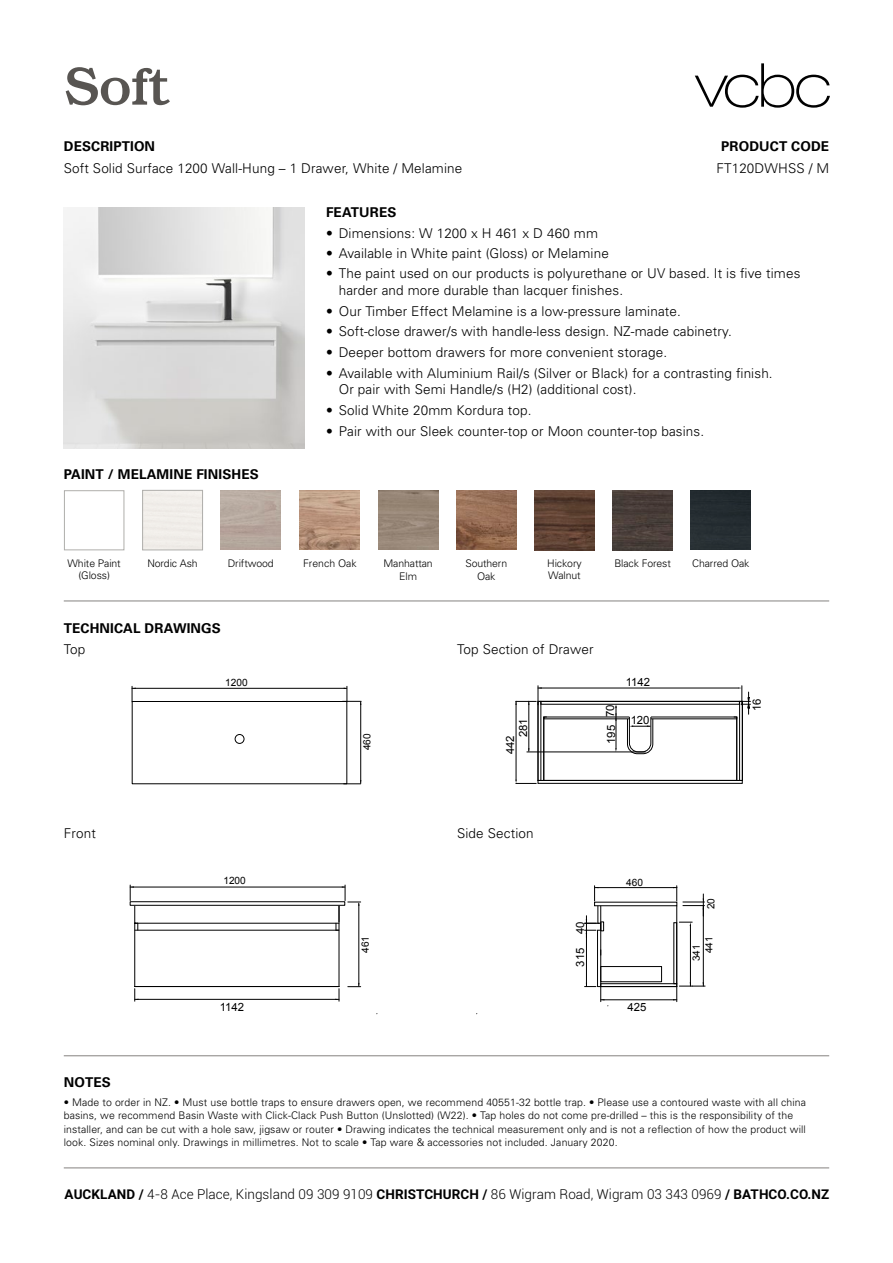
<style>
.page{position:relative;width:893px;height:1263px;background:#fff}
.page>*{position:absolute;margin:0;border:0;box-sizing:border-box;transform-origin:0 0}
.t1{font:500 54px "Bookman";color:#585552}
.Tech_Sub_Headers_cop{font:300 13.5px/16.5px "Univers";letter-spacing:.01em;color:#000}
.t2{font:300 13.5px "Roboto";letter-spacing:.005em;color:#000}
.t3{font:700 13.5px "Univers";letter-spacing:.01em;color:#000}
.t4{font:11.4px "Arial";color:#000}
.t5{font:11.4px "Arial";color:#020200}
.t6{font:300 10.5px/13.5px "Univers";letter-spacing:.01em;color:#000}
.t7{font:300 10.5px/12.6px "Univers";letter-spacing:-.01em;color:#000;text-align:center}
.t8{font:10.05px/12.9px "Arial";color:#000}
.s1{font-weight:700}
</style>
<div class="page">
<hr style="left:64px;top:601px;width:765px;height:1px;background:#858280">
<hr style="left:64px;top:1167px;width:765px;height:1px;background:#858280">
<svg style="left:695px;top:63px;width:135px;height:45px"></svg>
<hr style="left:64px;top:1055px;width:765px;height:1px;background:#858280">
<img style="left:299px;top:490px;width:60px;height:60px">
<div style="left:144px;top:492px;width:57px;height:56px;background:#f1eee9"></div>
<div style="left:142px;top:490px;width:61px;height:60px;border:1px solid #afaeab"></div>
<img style="left:378px;top:490px;width:60px;height:60px">
<div style="left:64px;top:490px;width:60px;height:60px;border:1px solid #afaeab"></div>
<img style="left:456px;top:490px;width:60px;height:60px">
<div style="left:691px;top:490px;width:60px;height:60px;background:#252d31"></div>
<img style="left:613px;top:490px;width:60px;height:61px">
<img style="left:534px;top:490px;width:60px;height:61px">
<img style="left:64px;top:207px;width:241px;height:241px">
<svg style="left:132px;top:686px;width:4px;height:15px"></svg>
<hr style="left:132px;top:688px;width:215px;height:1px;background:#000">
<hr style="left:360px;top:702px;width:1px;height:81px;background:#000">
<svg style="left:347px;top:780px;width:14px;height:4px"></svg>
<svg style="left:342px;top:686px;width:19px;height:19px"></svg>
<div style="left:235px;top:734px;width:9px;height:9px;border:1px solid #000;border-radius:50%"></div>
<div style="left:132px;top:701px;width:215px;height:83px;border:1px solid #000"></div>
<svg style="left:515px;top:686px;width:235px;height:98px"></svg>
<hr style="left:134px;top:906px;width:1px;height:80px;background:#000">
<hr style="left:339px;top:906px;width:1px;height:80px;background:#000">
<hr style="left:135px;top:986px;width:204px;height:1px;background:#000">
<hr style="left:135px;top:923px;width:204px;height:1px;background:#000">
<svg style="left:135px;top:923px;width:4px;height:7px"></svg>
<hr style="left:135px;top:930px;width:204px;height:1px;background:#000">
<svg style="left:134px;top:986px;width:4px;height:15px"></svg>
<svg style="left:335px;top:986px;width:5px;height:15px"></svg>
<hr style="left:135px;top:999px;width:204px;height:1px;background:#000">
<svg style="left:130px;top:885px;width:4px;height:15px"></svg>
<hr style="left:130px;top:887px;width:215px;height:1px;background:#000">
<div style="left:130px;top:901px;width:215px;height:4px;border:1px solid #000"></div>
<svg style="left:348px;top:983px;width:13px;height:4px"></svg>
<svg style="left:336px;top:885px;width:25px;height:46px"></svg>
<hr style="left:359px;top:903px;width:1px;height:83px;background:#000">
<hr style="left:600px;top:906px;width:1px;height:80px;background:#000">
<hr style="left:676px;top:906px;width:1px;height:80px;background:#000">
<hr style="left:597px;top:930px;width:1px;height:56px;background:#000">
<hr style="left:586px;top:930px;width:1px;height:56px;background:#000">
<svg style="left:585px;top:983px;width:24px;height:23px"></svg>
<hr style="left:601px;top:999px;width:76px;height:1px;background:#000">
<div style="left:674px;top:922px;width:3px;height:62px;border:1px solid #000"></div>
<div style="left:601px;top:983px;width:76px;height:4px;border:1px solid #000"></div>
<div style="left:601px;top:966px;width:61px;height:16px;border:1px solid #000"></div>
<svg style="left:673px;top:886px;width:4px;height:15px"></svg>
<svg style="left:585px;top:886px;width:19px;height:52px"></svg>
<hr style="left:595px;top:887px;width:82px;height:1px;background:#000">
<svg style="left:679px;top:922px;width:13px;height:4px"></svg>
<hr style="left:690px;top:925px;width:1px;height:61px;background:#000">
<svg style="left:673px;top:982px;width:32px;height:20px"></svg>
<hr style="left:703px;top:906px;width:1px;height:80px;background:#000">
<svg style="left:683px;top:894px;width:22px;height:22px"></svg>
<h1 class="t1" style="left:64px;top:55px;width:106px">Soft</h1>
<p class="t3" style="left:64px;top:138px;width:93px">DESCRIPTION</p>
<p class="t3" style="left:721px;top:138px;width:109px">PRODUCT CODE</p>
<p class="Tech_Sub_Headers_cop" style="left:64px;top:160px;width:400px">Soft Solid Surface 1200 Wall-Hung – 1 Drawer, White / Melamine</p>
<p class="Tech_Sub_Headers_cop" style="left:716px;top:160px;width:114px">FT120DWHSS / M</p>
<p class="t3" style="left:326px;top:204px;width:72px">FEATURES</p>
<p class="Tech_Sub_Headers_cop" style="left:326px;top:225px;width:273px">• Dimensions: W 1200 x H 461 x D 460 mm</p>
<p class="t3" style="left:64px;top:467px;width:197px">PAINT / MELAMINE FINISHES</p>
<p class="Tech_Sub_Headers_cop" style="left:326px;top:245px;width:284px">• Available in White paint (Gloss) or Melamine</p>
<p class="Tech_Sub_Headers_cop" style="left:339px;top:265px;width:463px;text-indent:-13px">• The paint used on our products is polyurethane or UV based. It is five times harder and more durable than lacquer finishes.</p>
<p class="Tech_Sub_Headers_cop" style="left:326px;top:303px;width:356px">• Our Timber Effect Melamine is a low-pressure laminate.</p>
<p class="Tech_Sub_Headers_cop" style="left:326px;top:323px;width:407px">• Soft-close drawer/s with handle-less design. NZ-made cabinetry.</p>
<p class="Tech_Sub_Headers_cop" style="left:326px;top:344px;width:343px">• Deeper bottom drawers for more convenient storage.</p>
<p class="Tech_Sub_Headers_cop" style="left:339px;top:365px;width:435px;text-indent:-13px">• Available with Aluminium Rail/s (Silver or Black) for a contrasting finish.<br>Or pair with Semi Handle/s (H2) (additional cost).</p>
<p class="Tech_Sub_Headers_cop" style="left:326px;top:402px;width:207px">• Solid White 20mm Kordura top.</p>
<p class="Tech_Sub_Headers_cop" style="left:326px;top:423px;width:380px">• Pair with our Sleek counter-top or Moon counter-top basins.</p>
<p class="t7" style="left:68px;top:557px;width:55px">White Paint (Gloss)</p>
<p class="t7" style="left:147px;top:557px;width:52px">Nordic Ash</p>
<p class="t7" style="left:228px;top:557px;width:47px">Driftwood</p>
<p class="t6" style="left:303px;top:557px;width:55px">French Oak</p>
<p class="t7" style="left:383px;top:557px;width:51px">Manhattan<br>Elm</p>
<p class="t3" style="left:64px;top:620px;width:159px">TECHNICAL DRAWINGS</p>
<p class="t7" style="left:465px;top:557px;width:43px">Southern<br>Oak</p>
<p class="t7" style="left:547px;top:557px;width:36px">Hickory</p>
<p class="t7" style="left:614px;top:557px;width:58px">Black Forest</p>
<p class="t6" style="left:548px;top:569px;width:34px">Walnut</p>
<p class="Tech_Sub_Headers_cop" style="left:64px;top:641px;width:23px">Top</p>
<p class="Tech_Sub_Headers_cop" style="left:457px;top:641px;width:138px">Top Section of Drawer</p>
<p class="t8" style="left:225px;top:676px;width:24px">1200</p>
<p class="t8" style="left:361px;top:750px;width:18px;rotate:-90deg">460</p>
<p class="t4" style="left:516px;top:737px;width:20px;rotate:-90deg">281</p>
<p class="t4" style="left:503px;top:754px;width:20px;rotate:-90deg">442</p>
<p class="t4" style="left:603px;top:744px;width:41px;rotate:-90deg">195 70</p>
<p class="t4" style="left:626px;top:674px;width:26px">1142</p>
<p class="t4" style="left:631px;top:713px;width:20px">120</p>
<p class="t7" style="left:692px;top:557px;width:59px">Charred Oak</p>
<p class="t5" style="left:749px;top:711px;width:28px;rotate:-90deg">1616</p>
<p class="Tech_Sub_Headers_cop" style="left:64px;top:825px;width:34px">Front</p>
<p class="Tech_Sub_Headers_cop" style="left:457px;top:825px;width:78px">Side Section</p>
<p class="t3" style="left:64px;top:1074px;width:49px">NOTES</p>
<p class="t8" style="left:223px;top:874px;width:24px">1200</p>
<p class="t4" style="left:220px;top:1000px;width:26px">1142</p>
<p class="t8" style="left:359px;top:953px;width:18px;rotate:-90deg">461</p>
<p class="t4" style="left:573px;top:966px;width:47px;rotate:-90deg">315 40</p>
<p class="t8" style="left:626px;top:876px;width:18px">460</p>
<p class="t4" style="left:627px;top:1000px;width:20px">425</p>
<p class="t8" style="left:705px;top:923px;width:27px;rotate:-90deg">20 20</p>
<p class="t8" style="left:690px;top:953px;width:18px;text-indent:-8px;rotate:-90deg">341<br>441</p>
<p class="t6" style="left:64px;top:1095px;width:744px">• Made to order in NZ. • Must use bottle traps to ensure drawers open, we recommend 40551-32 bottle trap. • Please use a contoured waste with all china basins, we recommend Basin Waste with Click-Clack Push Button (Unslotted) (W22). • Tap holes do not come pre-drilled – this is the responsibility of the installer, and can be cut with a hole saw, jigsaw or router • Drawing indicates the technical measurement only and is not a reflection of how the product will look. Sizes nominal only. Drawings in millimetres. Not to scale • Tap ware &amp; accessories not included. January 2020.</p>
<p class="t2" style="left:65px;top:1185px;width:766px"><span class="s1">AUCKLAND /</span> 4-8 Ace Place, Kingsland 09 309 9109 <span class="s1">CHRISTCHURCH /</span> 86 Wigram Road, Wigram 03 343 0969 <span class="s1">/ BATHCO.CO.NZ</span></p>
</div>
